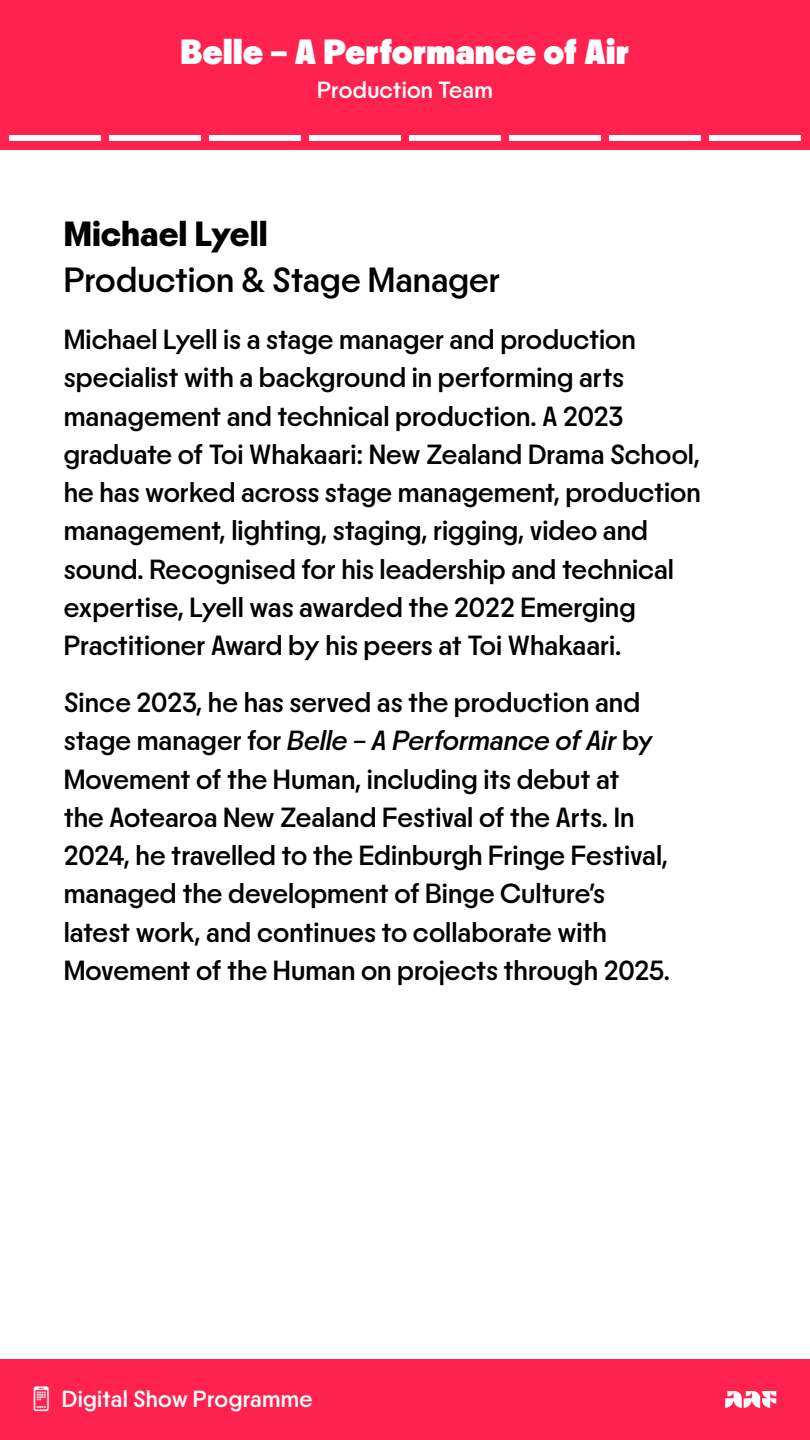
<style>
.page{position:relative;width:810px;height:1440px;background:#fff}
.page>*{position:absolute;margin:0;border:0;box-sizing:border-box;transform-origin:0 0}
.t1{font:800 36px "PP Nikkei Maru";color:#fff}
.t2{font:36px "PP Nikkei Maru";color:#000}
.t3{font:600 36px "PP Nikkei Maru";color:#000}
.t4{font:28.5px/38.2px "PP Nikkei Maru";color:#000}
.t5{font:24px "PP Nikkei Maru";letter-spacing:.01em;color:#fff}
.s1{font-style:italic}
</style>
<div class="page">
<div style="left:0;top:0;width:810px;height:150px;background:#ff214e"></div>
<div style="left:9px;top:135px;width:91px;height:6px;background:#fff"></div>
<div style="left:109px;top:135px;width:91px;height:6px;background:#fff"></div>
<div style="left:209px;top:135px;width:91px;height:6px;background:#fff"></div>
<div style="left:309px;top:135px;width:91px;height:6px;background:#fff"></div>
<div style="left:410px;top:135px;width:91px;height:6px;background:#fff"></div>
<div style="left:510px;top:135px;width:91px;height:6px;background:#fff"></div>
<div style="left:610px;top:135px;width:91px;height:6px;background:#fff"></div>
<div style="left:710px;top:135px;width:91px;height:6px;background:#fff"></div>
<div style="left:0;top:1360px;width:810px;height:80px;background:#ff214e"></div>
<svg style="left:725px;top:1391px;width:51px;height:17px"></svg>
<p class="t1" style="left:180px;top:30px;width:451px">Belle – A Performance of Air</p>
<p class="t5" style="left:317px;top:76px;width:177px">Production Team</p>
<p class="t3" style="left:64px;top:213px;width:205px">Michael Lyell</p>
<p class="t2" style="left:64px;top:259px;width:438px">Production &amp; Stage Manager</p>
<p class="t4" style="left:64px;top:320px;width:639px">Michael Lyell is a stage manager and production specialist with a background in performing arts management and technical production. A 2023 graduate of Toi Whakaari: New Zealand Drama School, he has worked across stage management, production management, lighting, staging, rigging, video and sound. Recognised for his leadership and technical expertise, Lyell was awarded the 2022 Emerging Practitioner Award by his peers at Toi Whakaari.</p>
<p class="t4" style="left:64px;top:683px;width:608px">Since 2023, he has served as the production and stage manager for <span class="s1">Belle – A Performance of Air</span> by Movement of the Human, including its debut at<br>the Aotearoa New Zealand Festival of the Arts. In 2024, he travelled to the Edinburgh Fringe Festival, managed the development of Binge Culture’s latest work, and continues to collaborate with Movement of the Human on projects through 2025.</p>
<p class="t5" style="left:62px;top:1385px;width:252px">Digital Show Programme</p>
</div>
